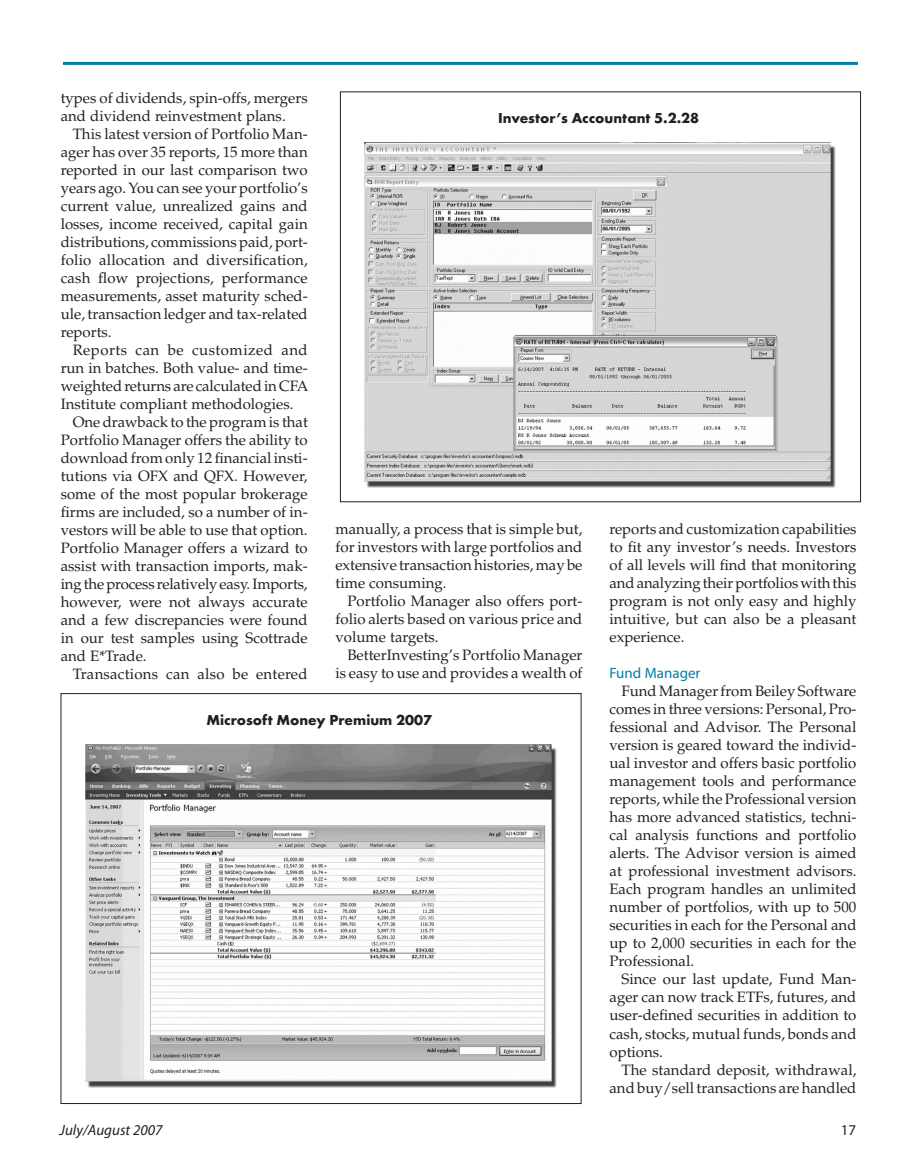
<style>
.page{position:relative;width:918px;height:1175px;background:#fff}
.page>*{position:absolute;margin:0;border:0;box-sizing:border-box;transform-origin:0 0}
.t1{font:15px/18px "Palatino";color:#231f20;text-align:justify}
.tabhead{font:700 15px "Futura T";color:#231f20}
.t2{font:italic 15px "Myriad";color:#231f20}
.Heading_1{font:15px "Myriad Pro";color:#0080a7}
.t3{font:15px "Myriad";color:#231f20}
</style>
<div class="page">
<hr style="left:63px;top:62px;width:795px;height:3px;background:#0080a7">
<img style="left:364px;top:142px;width:472px;height:346px">
<img style="left:85px;top:744px;width:472px;height:343px">
<p class="t1" style="left:61px;top:89px;width:249px">types of dividends, spin-offs, mergers and dividend reinvestment plans.</p>
<p class="t1" style="left:61px;top:125px;width:249px;text-indent:12px">This latest version of Portfolio Man&shy;ager has over 35 reports, 15 more than reported in our last comparison two years ago. You can see your portfolio’s current value, unrealized gains and losses, income received, capital gain distributions, commissions paid, port&shy;folio allocation and diversification, cash flow projections, performance measurements, asset maturity sched&shy;ule, transaction ledger and tax-related reports.</p>
<p class="t1" style="left:61px;top:341px;width:249px;text-indent:12px">Reports can be customized and run in batches. Both value- and time&shy;weighted returns are calculated in CFA Institute compliant methodologies.</p>
<p class="t1" style="left:61px;top:413px;width:249px;text-indent:12px">One drawback to the program is that Portfolio Manager offers the ability to download from only 12 financial insti&shy;tutions via OFX and QFX. However, some of the most popular brokerage firms are included, so a number of in&shy;vestors will be able to use that option.<br>Portfolio Manager offers a wizard to assist with transaction imports, mak&shy;ing the process relatively easy. Imports, however, were not always accurate and a few discrepancies were found in our test samples using Scottrade and E*Trade.</p>
<p class="t1" style="left:73px;top:665px;width:236px">Transactions can also be entered</p>
<p class="tabhead" style="left:498px;top:109px;width:203px">Investor’s Accountant 5.2.28</p>
<p class="t1" style="left:336px;top:520px;width:248px">manually, a process that is simple but, for investors with large portfolios and extensive transaction histories, may be time consuming.</p>
<p class="t1" style="left:336px;top:592px;width:249px;text-indent:12px">Portfolio Manager also offers port&shy;folio alerts based on various price and volume targets.</p>
<p class="t1" style="left:336px;top:646px;width:249px;text-align:right">BetterInvesting’s Portfolio Manager is easy to use and provides a wealth of</p>
<p class="t1" style="left:609px;top:520px;width:249px">reports and customization capabilities to fit any investor’s needs. Investors of all levels will find that monitoring and analyzing their portfolios with this program is not only easy and highly intuitive, but can also be a pleasant experience.</p>
<p class="Heading_1" style="left:609px;top:665px;width:93px">Fund Manager</p>
<p class="t1" style="left:609px;top:682px;width:249px;text-indent:12px">Fund Manager from Beiley Software comes in three versions: Personal, Pro&shy;fessional and Advisor. The Personal version is geared toward the individ&shy;ual investor and offers basic portfolio management tools and performance reports, while the Professional version has more advanced statistics, techni&shy;cal analysis functions and portfolio alerts. The Advisor version is aimed at professional investment advisors.<br>Each program handles an unlimited number of portfolios, with up to 500 securities in each for the Personal and up to 2,000 securities in each for the Professional.</p>
<p class="t1" style="left:609px;top:970px;width:249px;text-indent:12px">Since our last update, Fund Man&shy;ager can now track ETFs, futures, and user-defined securities in addition to cash, stocks, mutual funds, bonds and options.</p>
<p class="t1" style="left:609px;top:1060px;width:248px;text-align:right">The standard deposit, withdrawal, and buy/sell transactions are handled</p>
<p class="tabhead" style="left:206px;top:711px;width:227px">Microsoft Money Premium 2007</p>
<p class="t2" style="left:60px;top:1122px;width:104px">July/August 2007</p>
<p class="t3" style="left:841px;top:1122px;width:17px">17</p>
</div>
